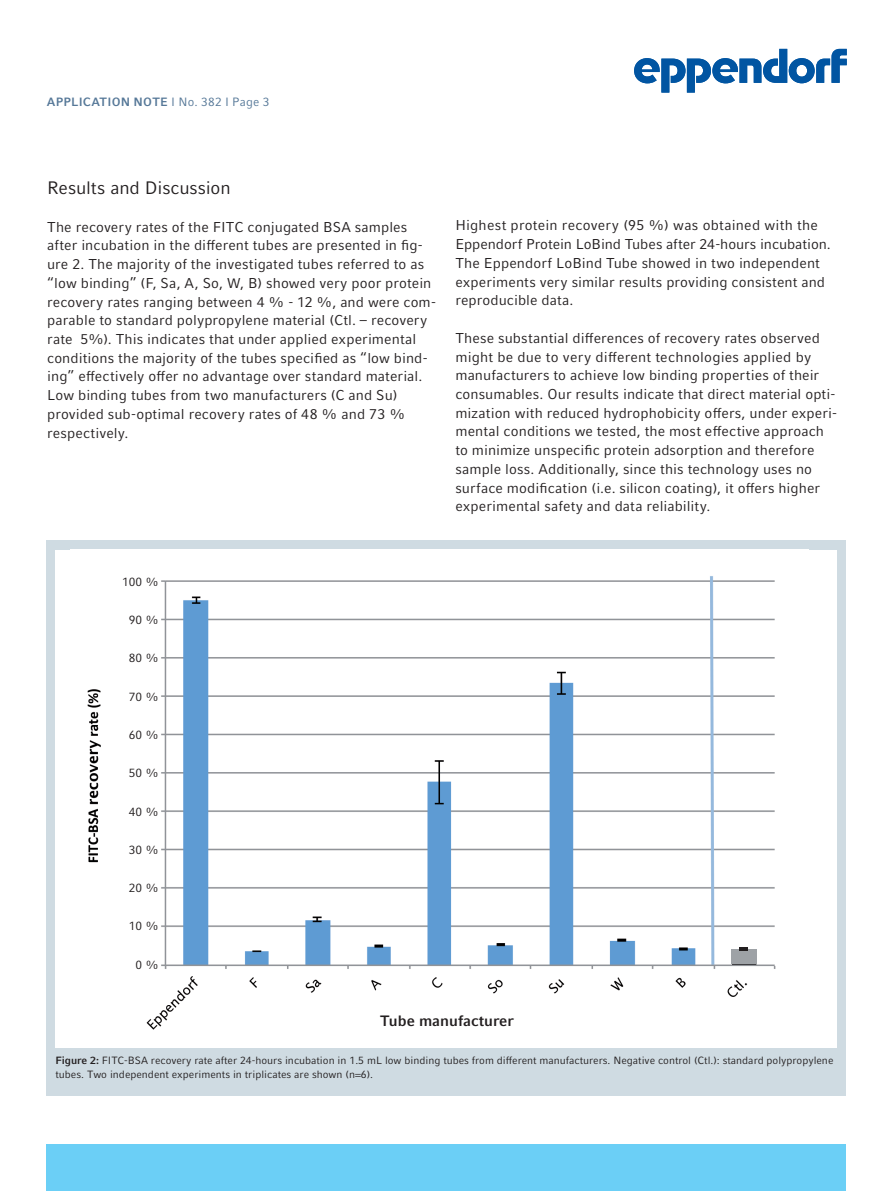
<style>
.page{position:relative;width:893px;height:1191px;background:#fff}
.page>*{position:absolute;margin:0;border:0;box-sizing:border-box;transform-origin:0 0}
.t1{font:18px "Compatil Factfor Eppendorf";letter-spacing:-.005em;color:#231f20}
.t2{font:700 15px "Compatil Factfor Eppendorf";color:#231f20}
.t3{font:14.25px/18.8px "Compatil Factfor Eppendorf";letter-spacing:.005em;color:#231f20}
.t4{font:12px "Compatil Factfor Eppendorf";color:#231f20}
.t5{font:700 12px "Compatil Factfor Eppendorf";letter-spacing:.015em;color:#567898}
.t6{font:10.5px/13.5px "Compatil Factfor Eppendorf";color:#231f20}
.s1{font-weight:400}
.s2{font-weight:700}
</style>
<div class="page">
<div style="left:47px;top:1144px;width:799px;height:47px;background:#6bcff6"></div>
<svg style="left:634px;top:49px;width:213px;height:44px"></svg>
<div style="left:47px;top:540px;width:799px;height:555px;background:#cfdbe2"></div>
<div style="left:56px;top:550px;width:781px;height:497px;background:#fff"></div>
<img style="left:87px;top:576px;width:689px;height:454px">
<div style="left:731px;top:949px;width:25px;height:15px;background:#9ea2a6"></div>
<svg style="left:739px;top:947px;width:8px;height:4px"></svg>
<div style="left:225px;top:1014px;width:444px;height:33px;background:#fff"></div>
<div style="left:113px;top:577px;width:46px;height:400px;background:#fff"></div>
<p class="t5" style="left:47px;top:95px;width:224px">APPLICATION NOTE <span class="s1">I No. 382 I Page 3</span></p>
<p class="t1" style="left:47px;top:177px;width:185px">Results and Discussion</p>
<p class="t3" style="left:47px;top:217px;width:390px">The recovery rates of the FITC conjugated BSA samples after incubation in the different tubes are presented in fig&shy;ure 2. The majority of the investigated tubes referred to as “low binding” (F, Sa, A, So, W, B) showed very poor protein recovery rates ranging between 4 % - 12 %, and were com&shy;parable to standard polypropylene material (Ctl. – recovery rate 5%). This indicates that under applied experimental conditions the majority of the tubes specified as “low bind&shy;ing” effectively offer no advantage over standard material.<br>Low binding tubes from two manufacturers (C and Su) provided sub-optimal recovery rates of 48 % and 73 % respectively.</p>
<p class="t3" style="left:455px;top:216px;width:377px">Highest protein recovery (95 %) was obtained with the Eppendorf Protein LoBind Tubes after 24-hours incubation.<br>The Eppendorf LoBind Tube showed in two independent experiments very similar results providing consistent and reproducible data.</p>
<p class="t3" style="left:455px;top:328px;width:383px">These substantial differences of recovery rates observed might be due to very different technologies applied by manufacturers to achieve low binding properties of their consumables. Our results indicate that direct material opti&shy;mization with reduced hydrophobicity offers, under experi&shy;mental conditions we tested, the most effective approach to minimize unspecific protein adsorption and therefore sample loss. Additionally, since this technology uses no surface modification (i.e. silicon coating), it offers higher experimental safety and data reliability.</p>
<p class="t4" style="left:122px;top:575px;width:38px">100 %</p>
<p class="t4" style="left:129px;top:613px;width:32px">90 %</p>
<p class="t4" style="left:129px;top:651px;width:32px">80 %</p>
<p class="t4" style="left:129px;top:689px;width:32px">70 %</p>
<p class="t4" style="left:129px;top:728px;width:32px">60 %</p>
<p class="t4" style="left:129px;top:766px;width:32px">50 %</p>
<p class="t4" style="left:129px;top:804px;width:32px">40 %</p>
<p class="t4" style="left:129px;top:842px;width:32px">30 %</p>
<p class="t4" style="left:129px;top:881px;width:32px">20 %</p>
<p class="t4" style="left:129px;top:919px;width:32px">10 %</p>
<p class="t4" style="left:135px;top:957px;width:25px">0 %</p>
<p class="t2" style="left:380px;top:1012px;width:135px">Tube manufacturer</p>
<p class="t6" style="left:56px;top:1053px;width:779px"><span class="s2">Figure 2:</span> FITC-BSA recovery rate after 24-hours incubation in 1.5 mL low binding tubes from different manufacturers. Negative control (Ctl.): standard polypropylene tubes. Two independent experiments in triplicates are shown (n=6).</p>
</div>
